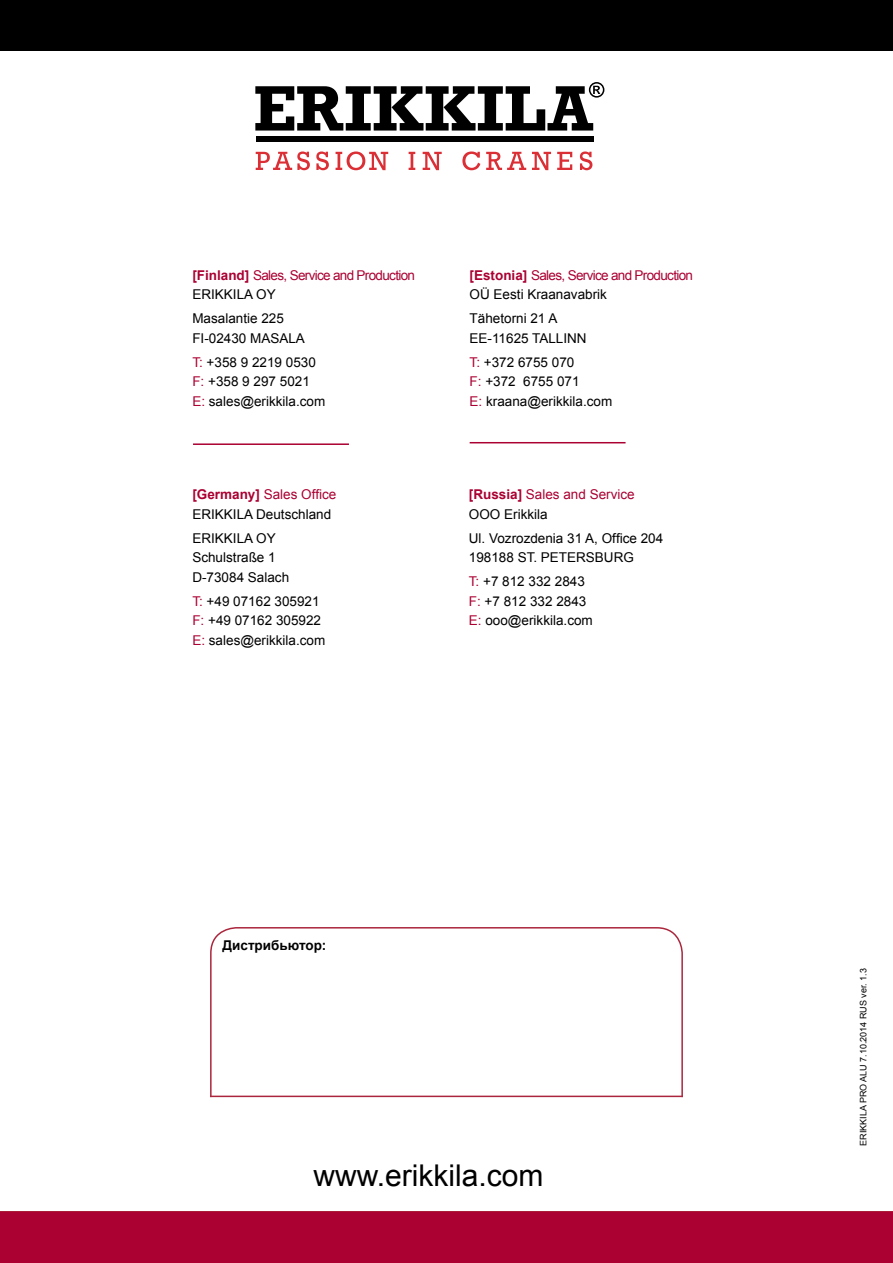
<style>
.page{position:relative;width:893px;height:1263px;background:#fff}
.page>*{position:absolute;margin:0;border:0;box-sizing:border-box;transform-origin:0 0}
.t1{font:30px "Arial";color:#000}
.t2{font:13.5px/19.5px "Arial";color:#000}
.t3{font:13.5px/19.5px "Arial";letter-spacing:-.05em;color:#ab0132}
.t4{font:13.5px/19.5px "Arial";color:#ab0132}
.t5{font:700 13.5px "Arial";color:#000}
.t6{font:9px "Arial";color:#000}
.s1{font-weight:700}
.s2{color:#000}
.s3{color:#ab0132}
.s4{font-weight:700;color:#ab0132}
</style>
<div class="page">
<svg style="left:256px;top:151px;width:54px;height:19px"></svg>
<svg style="left:316px;top:151px;width:13px;height:19px"></svg>
<svg style="left:336px;top:151px;width:52px;height:19px"></svg>
<svg style="left:409px;top:152px;width:6px;height:18px"></svg>
<svg style="left:423px;top:152px;width:19px;height:18px"></svg>
<svg style="left:462px;top:151px;width:18px;height:19px"></svg>
<svg style="left:486px;top:152px;width:40px;height:18px"></svg>
<svg style="left:532px;top:152px;width:19px;height:18px"></svg>
<svg style="left:557px;top:152px;width:15px;height:18px"></svg>
<svg style="left:580px;top:151px;width:12px;height:19px"></svg>
<svg style="left:255px;top:82px;width:349px;height:49px"></svg>
<div style="left:256px;top:136px;width:337px;height:6px;background:#000"></div>
<hr style="left:193px;top:443px;width:156px;height:2px;background:#ab0132">
<hr style="left:470px;top:442px;width:156px;height:1px;background:#ab0132">
<svg style="left:210px;top:927px;width:473px;height:171px"></svg>
<hr style="left:210px;top:1095px;width:473px;height:2px;background:#ab263c">
<div style="left:0;top:1212px;width:893px;height:51px;background:#ab0132"></div>
<div style="left:0;top:0;width:893px;height:51px;background:#000"></div>
<p class="t3" style="left:192px;top:265px;width:224px"><span class="s1">[Finland]</span> Sales, Service and Production<br><span class="s2">ERIKKILA OY</span></p>
<p class="t2" style="left:192px;top:309px;width:114px">Masalantie 225<br>FI-02430 MASALA</p>
<p class="t2" style="left:192px;top:352px;width:134px"><span class="s3">T:</span> +358 9 2219 0530<br><span class="s3">F:</span> +358 9 297 5021<br><span class="s3">E:</span> sales@erikkila.com</p>
<p class="t2" style="left:192px;top:485px;width:146px"><span class="s4">[Germany]</span> <span class="s3">Sales Office<br></span>ERIKKILA Deutschland</p>
<p class="t2" style="left:192px;top:528px;width:98px">ERIKKILA OY<br>Schulstraße 1<br>D-73084 Salach</p>
<p class="t2" style="left:192px;top:591px;width:134px"><span class="s3">T:</span> +49 07162 305921<br><span class="s3">F:</span> +49 07162 305922<br><span class="s3">E:</span> sales@erikkila.com</p>
<p class="t3" style="left:470px;top:265px;width:225px"><span class="s1">[Estonia]</span> Sales, Service and Production<br><span class="s2">OÜ Eesti Kraanavabrik</span></p>
<p class="t2" style="left:470px;top:309px;width:119px">Tähetorni 21 A<br>EE-11625 TALLINN</p>
<p class="t2" style="left:470px;top:352px;width:144px"><span class="s3">T:</span> +372 6755 070<br><span class="s3">F:</span> +372 6755 071<br><span class="s3">E:</span> kraana@erikkila.com</p>
<p class="t4" style="left:469px;top:485px;width:167px"><span class="s1">[Russia]</span> Sales and Service<br><span class="s2">OOO Erikkila</span></p>
<p class="t2" style="left:469px;top:528px;width:196px">Ul. Vozrozdenia 31 A, Office 204<br>198188 ST. PETERSBURG</p>
<p class="t2" style="left:469px;top:572px;width:125px"><span class="s3">T:</span> +7 812 332 2843<br><span class="s3">F:</span> +7 812 332 2843<br><span class="s3">E:</span> ooo@erikkila.com</p>
<p class="t5" style="left:223px;top:936px;width:105px">Дистрибьютор:</p>
<h1 class="t1" style="left:314px;top:1155px;width:232px">www.erikkila.com</h1>
<p class="t6" style="left:857px;top:1146px;width:179px;rotate:-90deg">ERIKKILA PRO ALU 7.10.2014 RUS ver. 1.3</p>
</div>
